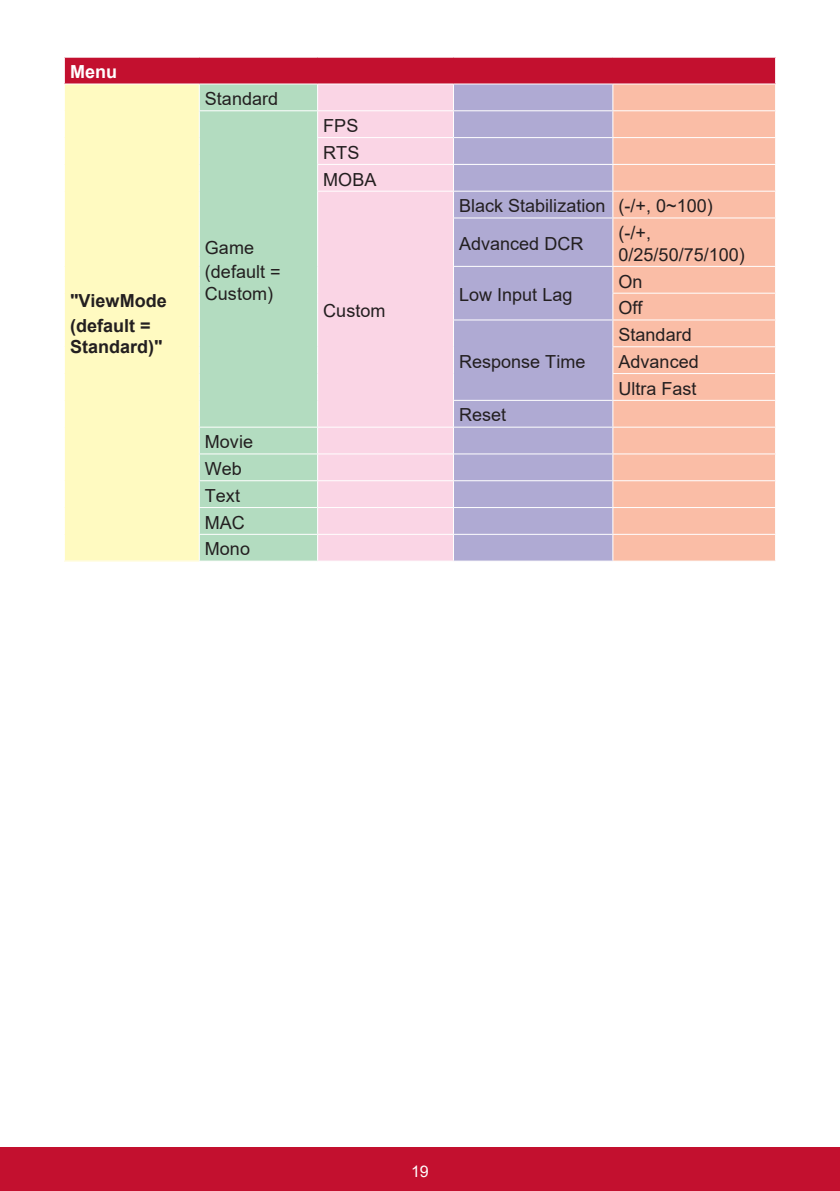
<style>
.page{position:relative;width:840px;height:1191px;background:#fff}
.page>*{position:absolute;margin:0;border:0;box-sizing:border-box;transform-origin:0 0}
.t1{font:18px/26.8px "Arial";color:#231f20}
.t2{font:700 18px/24.4px "Arial";color:#231f20}
.t3{font:700 18px "Arial";color:#fff}
.t4{font:16px "Arial";color:#fff}
</style>
<div class="page">
<div style="left:0;top:1147px;width:839px;height:44px;background:#c3102f"></div>
<div style="left:64px;top:57px;width:711px;height:27px;background:#c3102f"></div>
<div style="left:64px;top:84px;width:135px;height:477px;background:#fffac1"></div>
<div style="left:200px;top:84px;width:117px;height:476px;background:#b3dcc0"></div>
<div style="left:454px;top:84px;width:158px;height:476px;background:#afaad3"></div>
<div style="left:453px;top:138px;width:159px;height:26px;background:#afaad3"></div>
<div style="left:318px;top:218px;width:135px;height:342px;background:#fad5e5"></div>
<div style="left:613px;top:218px;width:161px;height:342px;background:#fabda6"></div>
<hr style="left:64px;top:57px;width:135px;height:1px;background:#fff">
<hr style="left:199px;top:57px;width:118px;height:1px;background:#fff">
<hr style="left:317px;top:57px;width:136px;height:1px;background:#fff">
<hr style="left:453px;top:57px;width:159px;height:1px;background:#fff">
<hr style="left:612px;top:57px;width:163px;height:1px;background:#fff">
<hr style="left:64px;top:83px;width:135px;height:1px;background:#fff">
<hr style="left:199px;top:83px;width:118px;height:1px;background:#fff">
<hr style="left:317px;top:83px;width:136px;height:1px;background:#fff">
<hr style="left:453px;top:83px;width:159px;height:1px;background:#fff">
<hr style="left:199px;top:110px;width:118px;height:1px;background:#fff">
<hr style="left:453px;top:110px;width:159px;height:1px;background:#fff">
<hr style="left:453px;top:137px;width:159px;height:1px;background:#fff">
<hr style="left:453px;top:164px;width:159px;height:1px;background:#fff">
<svg style="left:64px;top:58px;width:1px;height:160px"></svg>
<svg style="left:199px;top:84px;width:1px;height:134px"></svg>
<hr style="left:453px;top:191px;width:159px;height:1px;background:#fff">
<div style="left:317px;top:84px;width:137px;height:134px;background:#fad5e5"></div>
<svg style="left:612px;top:83px;width:163px;height:134px"></svg>
<hr style="left:64px;top:218px;width:1px;height:48px;background:#fff">
<hr style="left:453px;top:217px;width:159px;height:1px;background:#fff">
<hr style="left:453px;top:266px;width:159px;height:1px;background:#fff">
<hr style="left:612px;top:266px;width:163px;height:1px;background:#fff">
<hr style="left:612px;top:293px;width:163px;height:1px;background:#fff">
<hr style="left:453px;top:319px;width:159px;height:1px;background:#fff">
<hr style="left:612px;top:319px;width:163px;height:1px;background:#fff">
<hr style="left:612px;top:346px;width:163px;height:1px;background:#fff">
<hr style="left:612px;top:373px;width:163px;height:1px;background:#fff">
<hr style="left:453px;top:400px;width:159px;height:1px;background:#fff">
<hr style="left:612px;top:400px;width:163px;height:1px;background:#fff">
<hr style="left:199px;top:426px;width:118px;height:1px;background:#fff">
<hr style="left:317px;top:426px;width:136px;height:1px;background:#fff">
<hr style="left:453px;top:426px;width:159px;height:1px;background:#fff">
<hr style="left:612px;top:426px;width:163px;height:1px;background:#fff">
<hr style="left:199px;top:453px;width:118px;height:1px;background:#fff">
<hr style="left:317px;top:453px;width:136px;height:1px;background:#fff">
<hr style="left:453px;top:453px;width:159px;height:1px;background:#fff">
<hr style="left:612px;top:453px;width:163px;height:1px;background:#fff">
<hr style="left:199px;top:480px;width:118px;height:1px;background:#fff">
<hr style="left:317px;top:480px;width:136px;height:1px;background:#fff">
<hr style="left:453px;top:480px;width:159px;height:1px;background:#fff">
<hr style="left:612px;top:480px;width:163px;height:1px;background:#fff">
<hr style="left:199px;top:507px;width:118px;height:1px;background:#fff">
<hr style="left:317px;top:507px;width:136px;height:1px;background:#fff">
<hr style="left:453px;top:507px;width:159px;height:1px;background:#fff">
<hr style="left:612px;top:507px;width:163px;height:1px;background:#fff">
<svg style="left:64px;top:266px;width:1px;height:294px"></svg>
<hr style="left:199px;top:534px;width:118px;height:1px;background:#fff">
<svg style="left:199px;top:266px;width:1px;height:294px"></svg>
<hr style="left:317px;top:534px;width:136px;height:1px;background:#fff">
<hr style="left:453px;top:534px;width:159px;height:1px;background:#fff">
<hr style="left:612px;top:534px;width:163px;height:1px;background:#fff">
<svg style="left:612px;top:267px;width:1px;height:293px"></svg>
<svg style="left:774px;top:267px;width:1px;height:293px"></svg>
<hr style="left:64px;top:560px;width:135px;height:1px;background:#fff">
<p class="t3" style="left:70px;top:59px;width:48px">Menu</p>
<p class="t1" style="left:205px;top:85px;width:75px">Standard</p>
<p class="t2" style="left:70px;top:289px;width:98px">"ViewMode (default =</p>
<p class="t2" style="left:70px;top:335px;width:94px">Standard)"</p>
<p class="t1" style="left:205px;top:235px;width:77px;line-height:24.4px">Game (default =</p>
<p class="t1" style="left:205px;top:280px;width:70px">Custom)</p>
<p class="t1" style="left:205px;top:428px;width:50px">Movie<br>Web<br>Text<br>MAC<br>Mono</p>
<p class="t1" style="left:323px;top:112px;width:55px">FPS<br>RTS<br>MOBA</p>
<p class="t1" style="left:323px;top:297px;width:64px">Custom</p>
<p class="t1" style="left:459px;top:187px;width:255px;line-height:37.6px">Black Stabilization (-/+, 0~100)<br>Advanced DCR</p>
<p class="t1" style="left:618px;top:222px;width:128px;line-height:21.6px">(-/+,<br>0/25/50/75/100)</p>
<p class="t1" style="left:459px;top:281px;width:115px">Low Input Lag</p>
<p class="t1" style="left:459px;top:348px;width:128px">Response Time</p>
<p class="t1" style="left:459px;top:401px;width:49px">Reset</p>
<p class="t1" style="left:618px;top:268px;width:26px">On<br>Off</p>
<p class="t1" style="left:618px;top:321px;width:82px">Standard<br>Advanced<br>Ultra Fast</p>
<p class="t4" style="left:411px;top:1165px;width:19px">19</p>
</div>
